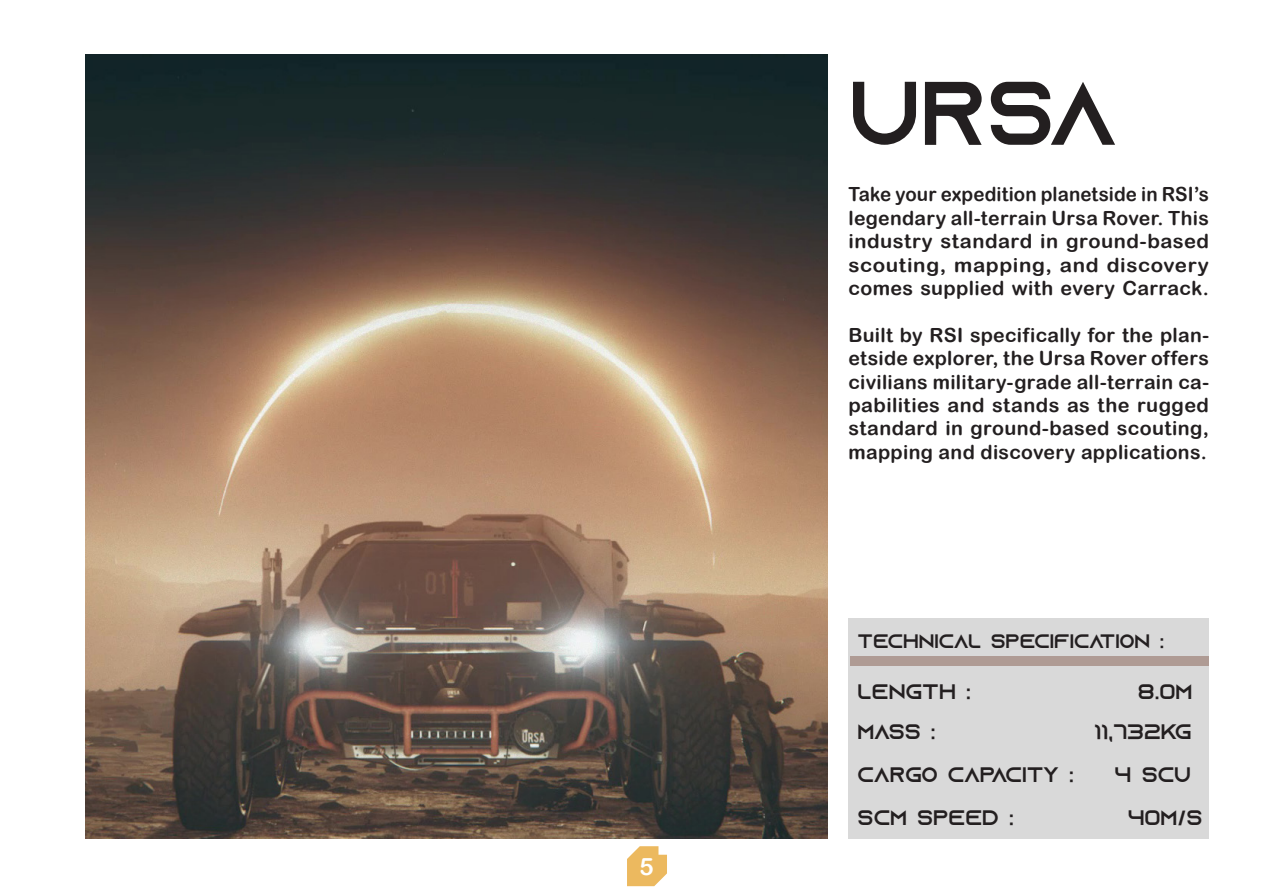
<style>
.page{position:relative;width:1263px;height:893px;background:#fff}
.page>*{position:absolute;margin:0;border:0;box-sizing:border-box;transform-origin:0 0}
.t1{font:90px "Azonix";color:#231f20}
.t2{font:24px "Arial Rounded MT Bold";color:#fff}
.t3{font:21px "Azonix";color:#231f20}
.t4{font:19.5px/23.4px "Arial Rounded MT Bold";letter-spacing:.015em;color:#231f20;text-align:justify}
.t5{font:19.5px/23.4px "Arial Rounded MT Bold";letter-spacing:.015em;color:#231f20;text-align:justify;scale:.96 1}
.t6{font:19.5px "Azonix";color:#231f20}
</style>
<div class="page">
<img style="left:85px;top:54px;width:742px;height:785px">
<div style="left:848px;top:619px;width:361px;height:220px;background:#d9d9d9"></div>
<div style="left:850px;top:656px;width:359px;height:9px;background:#af9b94"></div>
<svg style="left:627px;top:846px;width:40px;height:40px;background:#eec377"></svg>
<p class="t2" style="left:639px;top:852px;width:16px">5</p>
<h1 class="t1" style="left:848px;top:74px;width:269px">URSA</h1>
<p class="t5" style="left:848px;top:182px;width:377px">Take your expedition planetside in RSI’s legendary all-terrain Ursa Rover. This industry standard in ground-based scouting, mapping, and discovery comes supplied with every Carrack.</p>
<p class="t4" style="left:848px;top:323px;width:362px">Built by RSI specifically for the plan&shy;etside explorer, the Ursa Rover offers civilians military-grade all-terrain ca&shy;pabilities and stands as the rugged standard in ground-based scouting, mapping and discovery applications.</p>
<p class="t6" style="left:858px;top:632px;width:308px">TECHNICAL SPECIFICATION :</p>
<p class="t3" style="left:858px;top:683px;width:115px">LENGTH :</p>
<p class="t3" style="left:1138px;top:683px;width:56px">8.0M</p>
<p class="t3" style="left:858px;top:722px;width:80px">MASS :</p>
<p class="t3" style="left:1094px;top:722px;width:99px">11,732KG</p>
<p class="t3" style="left:858px;top:765px;width:218px">CARGO CAPACITY :</p>
<p class="t3" style="left:1115px;top:765px;width:78px">4 SCU</p>
<p class="t3" style="left:858px;top:808px;width:158px">SCM SPEED :</p>
<p class="t3" style="left:1128px;top:808px;width:76px">40M/S</p>
</div>
